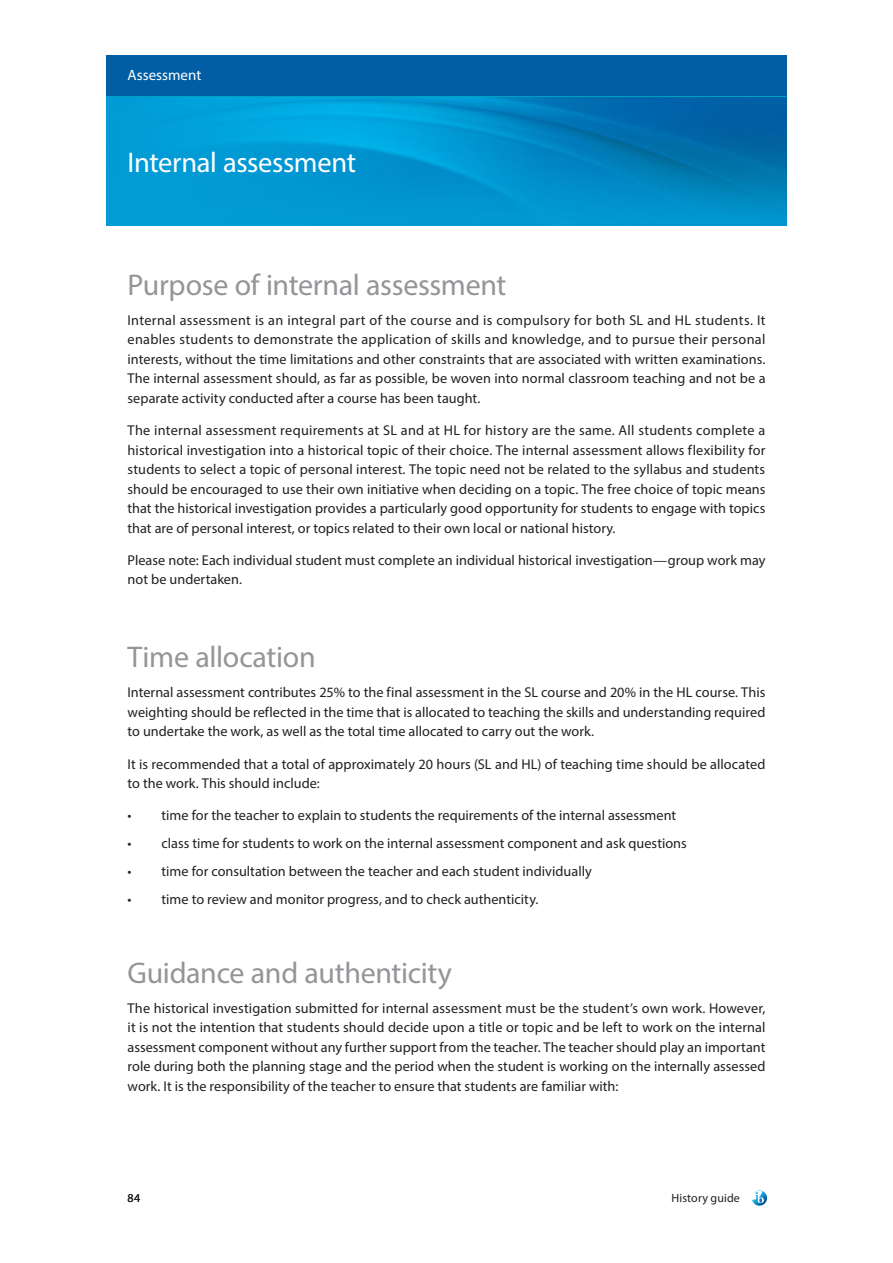
<style>
.page{position:relative;width:893px;height:1263px;background:#fff}
.page>*{position:absolute;margin:0;border:0;box-sizing:border-box;transform-origin:0 0}
.t1{font:30px "Myriad Pro";letter-spacing:-.01em;color:#939598}
.t2{font:28.5px "Myriad Pro";letter-spacing:-.01em;color:#fff}
.t3{font:15px "Myriad Pro";color:#fff}
.t4{font:14.25px/19.5px "Myriad Pro";color:#231f20;text-align:justify}
.t5{font:12px "Myriad Pro";letter-spacing:.01em;color:#231f20}
</style>
<div class="page">
<div style="left:106px;top:55px;width:681px;height:43px;background:#015ea4"></div>
<hr style="left:106px;top:96px;width:681px;height:3px;background:#00bad1">
<svg style="left:752px;top:1190px;width:15px;height:16px"></svg>
<img style="left:106px;top:98px;width:681px;height:127px">
<p class="t3" style="left:128px;top:66px;width:75px">Assessment</p>
<h2 class="t2" style="left:128px;top:145px;width:230px">Internal assessment</h2>
<h1 class="t1" style="left:128px;top:266px;width:380px">Purpose of internal assessment</h1>
<p class="t4" style="left:128px;top:310px;width:639px">Internal assessment is an integral part of the course and is compulsory for both SL and HL students. It enables students to demonstrate the application of skills and knowledge, and to pursue their personal interests, without the time limitations and other constraints that are associated with written examinations.<br>The internal assessment should, as far as possible, be woven into normal classroom teaching and not be a separate activity conducted after a course has been taught.</p>
<p class="t4" style="left:128px;top:420px;width:639px">The internal assessment requirements at SL and at HL for history are the same. All students complete a historical investigation into a historical topic of their choice. The internal assessment allows flexibility for students to select a topic of personal interest. The topic need not be related to the syllabus and students should be encouraged to use their own initiative when deciding on a topic. The free choice of topic means that the historical investigation provides a particularly good opportunity for students to engage with topics that are of personal interest, or topics related to their own local or national history.</p>
<p class="t4" style="left:128px;top:550px;width:639px">Please note: Each individual student must complete an individual historical investigation—group work may not be undertaken.</p>
<h1 class="t1" style="left:128px;top:638px;width:190px">Time allocation</h1>
<p class="t4" style="left:128px;top:682px;width:639px">Internal assessment contributes 25% to the final assessment in the SL course and 20% in the HL course. This weighting should be reflected in the time that is allocated to teaching the skills and understanding required to undertake the work, as well as the total time allocated to carry out the work.</p>
<p class="t4" style="left:128px;top:754px;width:639px">It is recommended that a total of approximately 20 hours (SL and HL) of teaching time should be allocated to the work. This should include:</p>
<p class="t4" style="left:128px;top:805px;width:550px">• time for the teacher to explain to students the requirements of the internal assessment</p>
<p class="t4" style="left:128px;top:833px;width:561px">• class time for students to work on the internal assessment component and ask questions</p>
<p class="t4" style="left:128px;top:861px;width:466px">• time for consultation between the teacher and each student individually</p>
<p class="t4" style="left:128px;top:889px;width:412px">• time to review and monitor progress, and to check authenticity.</p>
<h1 class="t1" style="left:128px;top:954px;width:326px">Guidance and authenticity</h1>
<p class="t4" style="left:128px;top:998px;width:639px">The historical investigation submitted for internal assessment must be the student’s own work. However, it is not the intention that students should decide upon a title or topic and be left to work on the internal assessment component without any further support from the teacher. The teacher should play an important role during both the planning stage and the period when the student is working on the internally assessed work. It is the responsibility of the teacher to ensure that students are familiar with:</p>
<p class="t5" style="left:128px;top:1190px;width:14px">84</p>
<p class="t5" style="left:672px;top:1190px;width:70px">History guide</p>
</div>
